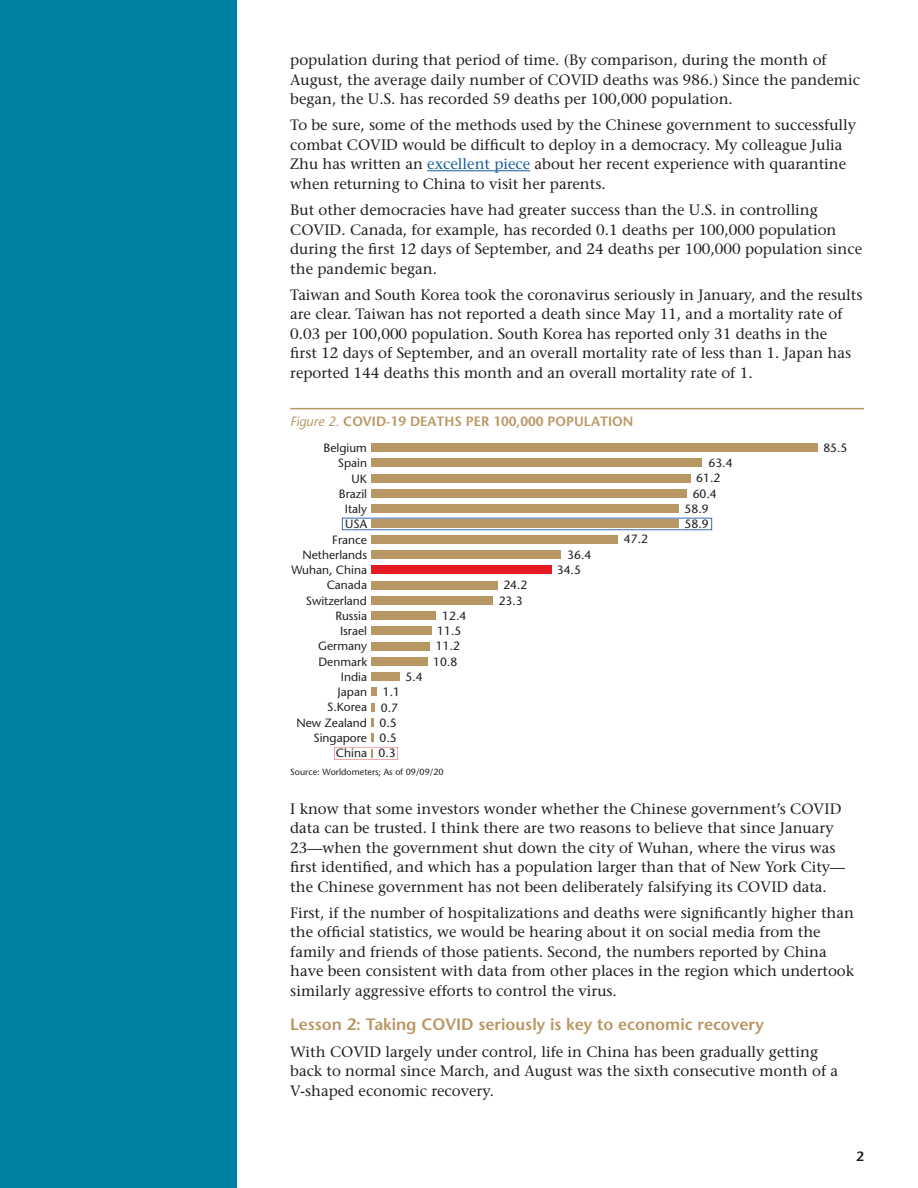
<style>
.page{position:relative;width:918px;height:1188px;background:#fff}
.page>*{position:absolute;margin:0;border:0;box-sizing:border-box;transform-origin:0 0}
._01_Subhead{font:600 16.5px "Stone Sans Std";color:#b99764}
._01_Body_text{font:500 15px/19.5px "Stone Serif Std";color:#231f20}
.t1{font:600 13.5px "Stone Sans Std";color:#b99764}
.t2{font:600 13.5px "Stone Sans Std";color:#231f20}
.t3{font:500 12px/15.3px "Stone Sans Std";color:#231f20}
.t4{font:500 9px "Stone Sans Std";color:#231f20}
.s1{color:#175d9e}
.s2{font-weight:500;font-style:italic}
</style>
<div class="page">
<div style="left:0;top:0;width:236px;height:1188px;background:#0081a3"></div>
<hr style="left:427px;top:170px;width:103px;height:1px;background:#175d9e">
<div style="left:371px;top:443px;width:446px;height:9px;background:#b99764"></div>
<div style="left:371px;top:459px;width:331px;height:8px;background:#b99764"></div>
<div style="left:371px;top:474px;width:320px;height:9px;background:#b99764"></div>
<div style="left:371px;top:489px;width:315px;height:9px;background:#b99764"></div>
<div style="left:371px;top:504px;width:308px;height:9px;background:#b99764"></div>
<div style="left:371px;top:535px;width:247px;height:9px;background:#b99764"></div>
<div style="left:371px;top:550px;width:190px;height:9px;background:#b99764"></div>
<div style="left:371px;top:565px;width:180px;height:9px;background:#e51a23"></div>
<div style="left:371px;top:581px;width:127px;height:8px;background:#b99764"></div>
<div style="left:371px;top:596px;width:122px;height:9px;background:#b99764"></div>
<div style="left:371px;top:611px;width:65px;height:9px;background:#b99764"></div>
<div style="left:371px;top:626px;width:60px;height:9px;background:#b99764"></div>
<div style="left:371px;top:642px;width:59px;height:8px;background:#b99764"></div>
<div style="left:371px;top:657px;width:57px;height:9px;background:#b99764"></div>
<div style="left:371px;top:672px;width:28px;height:9px;background:#b99764"></div>
<div style="left:371px;top:688px;width:6px;height:8px;background:#b99764"></div>
<svg style="left:371px;top:703px;width:4px;height:8px"></svg>
<svg style="left:371px;top:718px;width:3px;height:9px"></svg>
<hr style="left:290px;top:408px;width:574px;height:1px;background:#b99764">
<svg style="left:334px;top:733px;width:64px;height:27px"></svg>
<svg style="left:342px;top:518px;width:370px;height:12px"></svg>
<p class="_01_Body_text" style="left:290px;top:50px;width:571px">population during that period of time. (By comparison, during the month of<br>August, the average daily number of COVID deaths was 986.) Since the pandemic began, the U.S. has recorded 59 deaths per 100,000 population.</p>
<p class="_01_Body_text" style="left:290px;top:115px;width:568px">To be sure, some of the methods used by the Chinese government to successfully combat COVID would be difficult to deploy in a democracy. My colleague Julia Zhu has written an <span class="s1">excellent piece</span> about her recent experience with quarantine when returning to China to visit her parents.</p>
<p class="_01_Body_text" style="left:290px;top:200px;width:573px">But other democracies have had greater success than the U.S. in controlling COVID. Canada, for example, has recorded 0.1 deaths per 100,000 population during the first 12 days of September, and 24 deaths per 100,000 population since the pandemic began.</p>
<p class="_01_Body_text" style="left:290px;top:285px;width:574px">Taiwan and South Korea took the coronavirus seriously in January, and the results are clear. Taiwan has not reported a death since May 11, and a mortality rate of 0.03 per 100,000 population. South Korea has reported only 31 deaths in the<br>first 12 days of September, and an overall mortality rate of less than 1. Japan has reported 144 deaths this month and an overall mortality rate of 1.</p>
<p class="t1" style="left:290px;top:413px;width:345px"><span class="s2">Figure 2.</span> COVID-19 DEATHS PER 100,000 POPULATION</p>
<p class="t3" style="left:324px;top:440px;width:45px">Belgium</p>
<p class="t3" style="left:338px;top:455px;width:31px">Spain</p>
<p class="t3" style="left:352px;top:471px;width:17px">UK</p>
<p class="t3" style="left:339px;top:486px;width:30px">Brazil</p>
<p class="t3" style="left:345px;top:501px;width:24px">Italy</p>
<p class="t3" style="left:345px;top:516px;width:23px">USA</p>
<p class="t3" style="left:332px;top:532px;width:36px">France</p>
<p class="t3" style="left:303px;top:547px;width:66px">Netherlands</p>
<p class="t3" style="left:291px;top:562px;width:77px">Wuhan, China</p>
<p class="t3" style="left:327px;top:577px;width:42px">Canada</p>
<p class="t3" style="left:306px;top:593px;width:63px">Switzerland</p>
<p class="t3" style="left:335px;top:608px;width:33px">Russia</p>
<p class="t3" style="left:340px;top:623px;width:28px">Israel</p>
<p class="t3" style="left:318px;top:638px;width:50px">Germany</p>
<p class="t3" style="left:318px;top:654px;width:50px">Denmark</p>
<p class="t3" style="left:341px;top:669px;width:28px">India</p>
<p class="t3" style="left:338px;top:684px;width:31px">Japan</p>
<p class="t3" style="left:327px;top:699px;width:41px">S.Korea</p>
<p class="t3" style="left:296px;top:715px;width:72px">New Zealand</p>
<p class="t3" style="left:314px;top:730px;width:55px">Singapore</p>
<p class="t3" style="left:336px;top:745px;width:33px">China</p>
<p class="t3" style="left:378px;top:685px;width:23px;text-align:center">1.1<br>0.7<br>0.5<br>0.5<br>0.3</p>
<p class="t3" style="left:406px;top:669px;width:19px">5.4</p>
<p class="t3" style="left:442px;top:608px;width:26px">12.4</p>
<p class="t3" style="left:437px;top:623px;width:26px">11.5</p>
<p class="t3" style="left:436px;top:639px;width:26px">11.2</p>
<p class="t3" style="left:433px;top:654px;width:26px">10.8</p>
<p class="t4" style="left:290px;top:767px;width:155px">Source: Worldometers; As of 09/09/20</p>
<p class="t3" style="left:499px;top:577px;width:30px;text-align:center">24.2<br>23.3</p>
<p class="t3" style="left:557px;top:547px;width:36px;text-indent:10px">36.4<br>34.5</p>
<p class="t3" style="left:624px;top:532px;width:26px">47.2</p>
<p class="t3" style="left:709px;top:455px;width:26px">63.4</p>
<p class="t3" style="left:685px;top:486px;width:34px;text-indent:8px">60.4<br>58.9<br>58.9</p>
<p class="t3" style="left:696px;top:470px;width:26px">61.2</p>
<p class="t3" style="left:823px;top:440px;width:26px">85.5</p>
<p class="_01_Body_text" style="left:290px;top:799px;width:557px">I know that some investors wonder whether the Chinese government’s COVID data can be trusted. I think there are two reasons to believe that since January 23—when the government shut down the city of Wuhan, where the virus was first identified, and which has a population larger than that of New York City— the Chinese government has not been deliberately falsifying its COVID data.</p>
<p class="_01_Body_text" style="left:290px;top:903px;width:565px">First, if the number of hospitalizations and deaths were significantly higher than the official statistics, we would be hearing about it on social media from the family and friends of those patients. Second, the numbers reported by China have been consistent with data from other places in the region which undertook similarly aggressive efforts to control the virus.</p>
<p class="_01_Subhead" style="left:290px;top:1015px;width:475px">Lesson 2: Taking COVID seriously is key to economic recovery</p>
<p class="_01_Body_text" style="left:290px;top:1042px;width:549px">With COVID largely under control, life in China has been gradually getting back to normal since March, and August was the sixth consecutive month of a<br>V-shaped economic recovery.</p>
<p class="t2" style="left:856px;top:1148px;width:9px">2</p>
</div>
